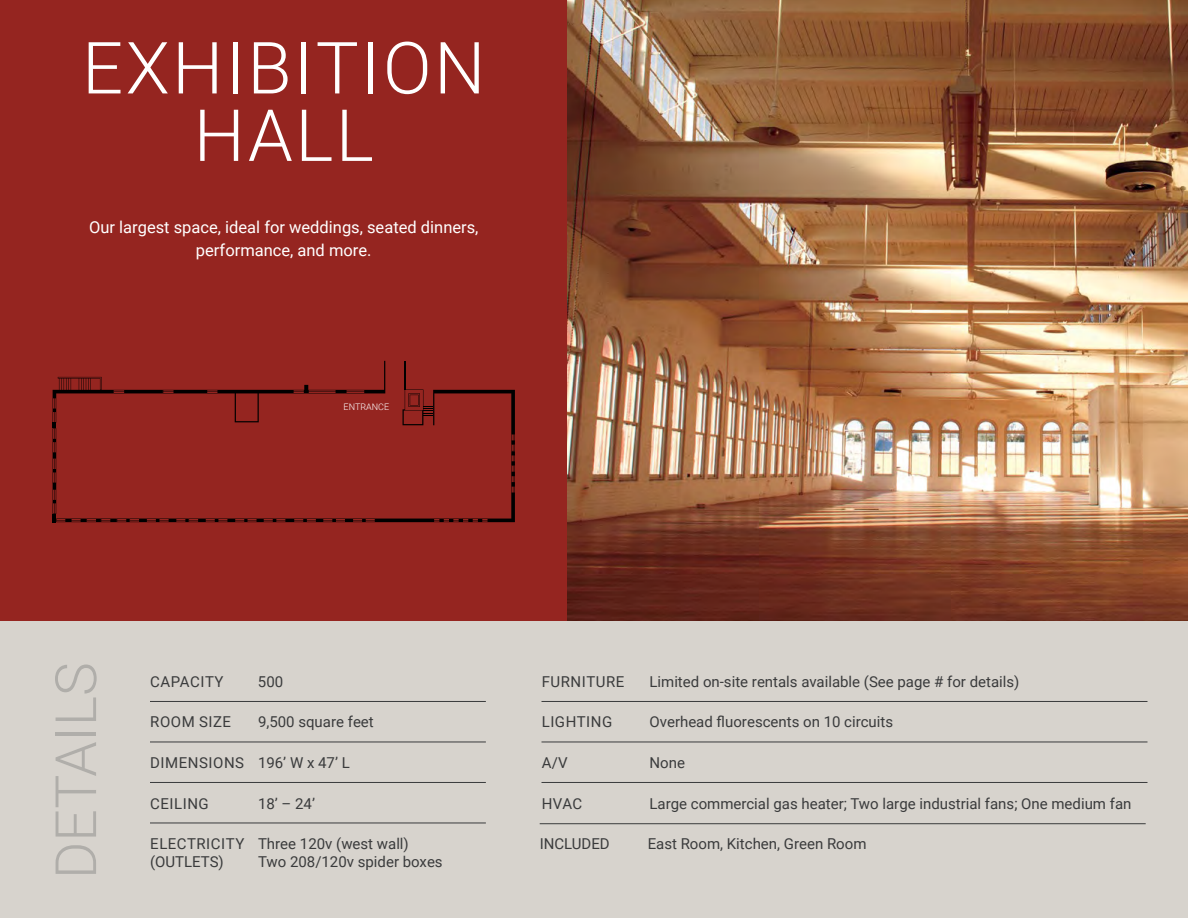
<style>
.page{position:relative;width:1188px;height:918px;background:#fff}
.page>*{position:absolute;margin:0;border:0;box-sizing:border-box;transform-origin:0 0}
.t1{font:300 72px/67.5px "Roboto";letter-spacing:.035em;color:#fff;text-align:center}
.t2{font:300 57px "Roboto";color:#b0aeaa}
.t3{font:16.5px/22.5px "Roboto";color:#fff;text-align:center}
.t4{font:15px/18px "Roboto";color:#3a3b3c}
.t5{font:15px "Roboto";letter-spacing:.035em;color:#3a3b3c}
.t6{font:300 9px "Roboto";color:#fff}
</style>
<div class="page">
<img style="left:567px;top:0;width:621px;height:621px">
<div style="left:0;top:0;width:567px;height:621px;background:#952520"></div>
<div style="left:0;top:621px;width:1188px;height:297px;background:#d7d3cd"></div>
<hr style="left:150px;top:701px;width:336px;height:1px;background:#3a3b3c">
<hr style="left:150px;top:742px;width:336px;height:1px;background:#3a3b3c">
<hr style="left:150px;top:782px;width:336px;height:1px;background:#3a3b3c">
<hr style="left:150px;top:823px;width:336px;height:1px;background:#3a3b3c">
<hr style="left:542px;top:701px;width:606px;height:1px;background:#3a3b3c">
<hr style="left:542px;top:742px;width:606px;height:1px;background:#3a3b3c">
<hr style="left:542px;top:782px;width:606px;height:1px;background:#3a3b3c">
<hr style="left:540px;top:823px;width:606px;height:1px;background:#3a3b3c">
<svg style="left:53px;top:361px;width:462px;height:161px"></svg>
<h1 class="t1" style="left:82px;top:31px;width:405px">EXHIBITION<br>HALL</h1>
<p class="t3" style="left:89px;top:216px;width:391px">Our largest space, ideal for weddings, seated dinners, performance, and more.</p>
<p class="t6" style="left:344px;top:401px;width:47px">ENTRANCE</p>
<h2 class="t2" style="left:36px;top:879px;width:218px;rotate:-90deg">DETAILS</h2>
<p class="t5" style="left:150px;top:671px;width:75px">CAPACITY</p>
<p class="t4" style="left:258px;top:672px;width:27px">500</p>
<p class="t5" style="left:150px;top:711px;width:82px">ROOM SIZE</p>
<p class="t4" style="left:258px;top:712px;width:117px">9,500 square feet</p>
<p class="t5" style="left:150px;top:752px;width:201px">DIMENSIONS 196’ W x 47’ L</p>
<p class="t5" style="left:150px;top:793px;width:60px">CEILING</p>
<p class="t4" style="left:258px;top:794px;width:58px">18’ – 24’</p>
<p class="t4" style="left:150px;top:835px;width:260px">ELECTRICITY Three 120v (west wall) (OUTLETS)</p>
<p class="t4" style="left:258px;top:853px;width:186px">Two 208/120v spider boxes</p>
<p class="t5" style="left:542px;top:671px;width:84px">FURNITURE</p>
<p class="t4" style="left:649px;top:672px;width:371px">Limited on-site rentals available (See page # for details)</p>
<p class="t5" style="left:542px;top:711px;width:72px">LIGHTING</p>
<p class="t4" style="left:650px;top:712px;width:245px">Overhead fluorescents on 10 circuits</p>
<p class="t4" style="left:542px;top:753px;width:28px">A/V</p>
<p class="t4" style="left:650px;top:753px;width:37px">None</p>
<p class="t4" style="left:542px;top:794px;width:42px">HVAC</p>
<p class="t4" style="left:650px;top:794px;width:483px">Large commercial gas heater; Two large industrial fans; One medium fan</p>
<p class="t4" style="left:540px;top:835px;width:72px">INCLUDED</p>
<p class="t4" style="left:648px;top:835px;width:220px">East Room, Kitchen, Green Room</p>
</div>
